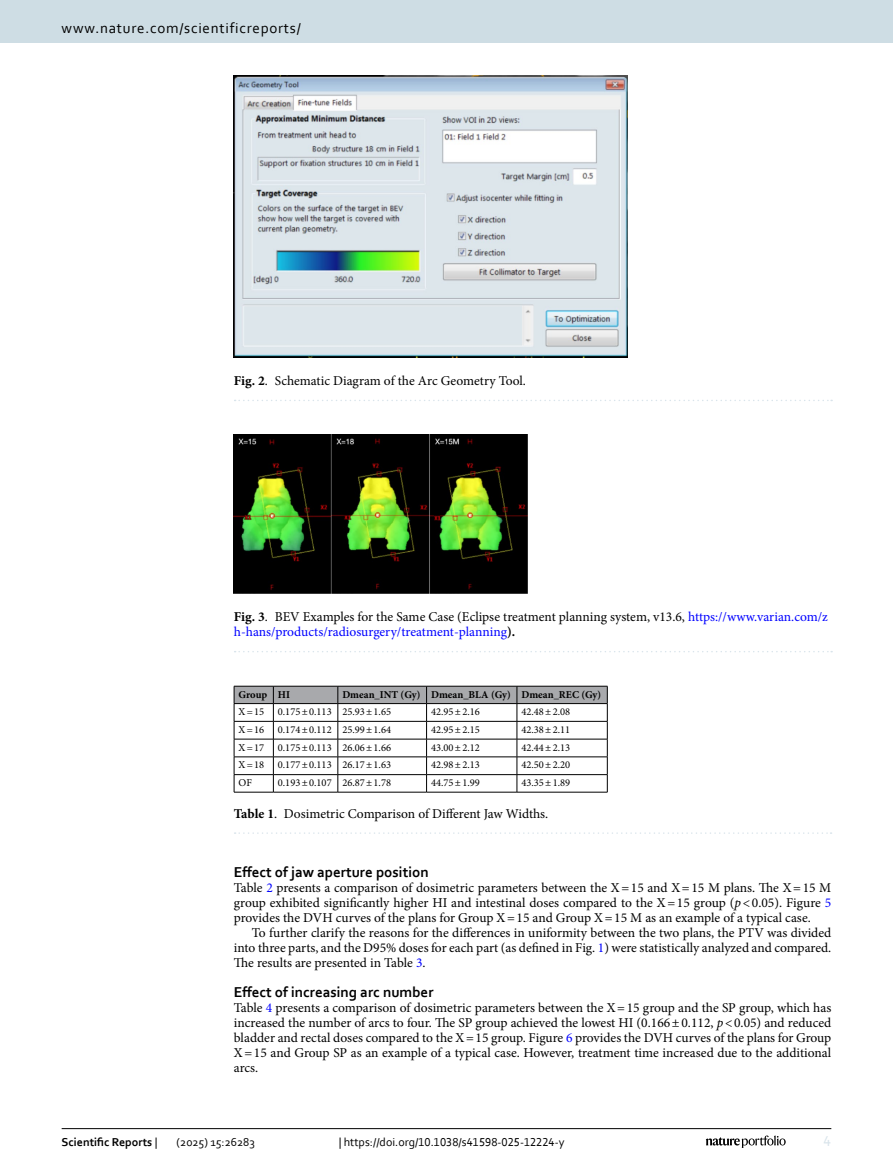
<style>
.page{position:relative;width:893px;height:1174px;background:#fff}
.page>*{position:absolute;margin:0;border:0;box-sizing:border-box;transform-origin:0 0}
.Head_2{font:700 15px "Corbel";color:#000}
.t1{font:15px "Corbel";letter-spacing:.05em;color:#000}
.t2{font:15px "Corbel";color:#d9e4eb}
.Body_Text{font:13.5px/15px "Minion Pro";letter-spacing:-.005em;color:#000;text-align:justify}
.Body_Text_Indent{font:13.5px/15px "Minion Pro";letter-spacing:-.005em;color:#000;text-align:justify}
.Figure_Caption{font:13.5px/15px "Minion Pro";color:#00f}
.Table_Caption{font:13.5px "Minion Pro";color:#000}
.Figure_Caption-2{font:13.5px "Minion Pro";color:#000}
.t3{font:12px "Corbel";color:#000}
.t4{font:700 12px "Corbel";color:#000}
.Table_Body{font:10.5px "Minion Pro";color:#000}
.Table_Head{font:700 10.5px "Minion Pro";color:#000}
.s1{font-weight:700}
.s2{font-weight:700;color:#000}
.s3{color:#000}
.s4{color:#00f}
.s5{font-style:italic}
.s6{font-weight:400}
</style>
<div class="page">
<hr style="left:273px;top:792px;width:65px;height:1px;background:#000">
<hr style="left:338px;top:792px;width:89px;height:1px;background:#000">
<hr style="left:427px;top:792px;width:90px;height:1px;background:#000">
<svg style="left:234px;top:686px;width:374px;height:106px"></svg>
<hr style="left:517px;top:792px;width:90px;height:1px;background:#000">
<hr style="left:234px;top:792px;width:39px;height:1px;background:#000">
<svg style="left:235px;top:832px;width:597px;height:2px"></svg>
<img style="left:234px;top:435px;width:294px;height:158px">
<svg style="left:235px;top:651px;width:597px;height:1px"></svg>
<img style="left:234px;top:76px;width:393px;height:281px">
<svg style="left:235px;top:400px;width:597px;height:1px"></svg>
<hr style="left:62px;top:1128px;width:769px;height:1px;background:#000">
<svg style="left:706px;top:1135px;width:80px;height:12px"></svg>
<div style="left:0;top:0;width:893px;height:43px;background:#cedde4"></div>
<p class="t1" style="left:62px;top:18px;width:241px">www.nature.com/scientificreports/</p>
<p class="Figure_Caption-2" style="left:234px;top:372px;width:293px"><span class="s1">Fig. 2</span>. Schematic Diagram of the Arc Geometry Tool.</p>
<p class="Figure_Caption" style="left:234px;top:609px;width:596px"><span class="s2">Fig. 3</span><span class="s3">. BEV Examples for the Same Case (Eclipse treatment planning system, v13.6,</span> https://www.varian.com/z h-hans/products/radiosurgery/treatment-planning<span class="s2">).</span></p>
<p class="Table_Head" style="left:239px;top:687px;width:30px">Group</p>
<p class="Table_Head" style="left:278px;top:687px;width:14px">HI</p>
<p class="Table_Head" style="left:342px;top:687px;width:80px">Dmean_INT (Gy)</p>
<p class="Table_Head" style="left:431px;top:687px;width:81px">Dmean_BLA (Gy)</p>
<p class="Table_Head" style="left:521px;top:687px;width:81px">Dmean_REC (Gy)</p>
<p class="Table_Body" style="left:239px;top:704px;width:27px">X=15</p>
<p class="Table_Body" style="left:278px;top:704px;width:55px">0.175±0.113</p>
<p class="Table_Body" style="left:342px;top:704px;width:50px">25.93±1.65</p>
<p class="Table_Body" style="left:431px;top:704px;width:50px">42.95±2.16</p>
<p class="Table_Body" style="left:521px;top:704px;width:50px">42.48±2.08</p>
<p class="Table_Body" style="left:239px;top:722px;width:27px">X=16</p>
<p class="Table_Body" style="left:278px;top:722px;width:55px">0.174±0.112</p>
<p class="Table_Body" style="left:342px;top:722px;width:50px">25.99±1.64</p>
<p class="Table_Body" style="left:431px;top:722px;width:50px">42.95±2.15</p>
<p class="Table_Body" style="left:521px;top:722px;width:50px">42.38±2.11</p>
<p class="Table_Body" style="left:239px;top:740px;width:27px">X=17</p>
<p class="Table_Body" style="left:278px;top:740px;width:55px">0.175±0.113</p>
<p class="Table_Body" style="left:342px;top:740px;width:50px">26.06±1.66</p>
<p class="Table_Body" style="left:431px;top:740px;width:50px">43.00±2.12</p>
<p class="Table_Body" style="left:521px;top:740px;width:50px">42.44±2.13</p>
<p class="Table_Body" style="left:239px;top:758px;width:27px">X=18</p>
<p class="Table_Body" style="left:278px;top:758px;width:55px">0.177±0.113</p>
<p class="Table_Body" style="left:342px;top:758px;width:50px">26.17±1.63</p>
<p class="Table_Body" style="left:431px;top:758px;width:50px">42.98±2.13</p>
<p class="Table_Body" style="left:521px;top:758px;width:50px">42.50±2.20</p>
<p class="Table_Body" style="left:239px;top:775px;width:15px">OF</p>
<p class="Table_Body" style="left:278px;top:775px;width:55px">0.193±0.107</p>
<p class="Table_Body" style="left:342px;top:775px;width:50px">26.87±1.78</p>
<p class="Table_Body" style="left:431px;top:775px;width:50px">44.75±1.99</p>
<p class="Table_Body" style="left:521px;top:775px;width:50px">43.35±1.89</p>
<p class="Table_Caption" style="left:234px;top:804px;width:316px"><span class="s1">Table 1</span>. Dosimetric Comparison of Different Jaw Widths.</p>
<p class="Head_2" style="left:234px;top:863px;width:196px">Effect of jaw aperture position</p>
<p class="Body_Text" style="left:234px;top:880px;width:599px">Table <span class="s4">2</span> presents a comparison of dosimetric parameters between the X=15 and X=15 M plans. The X=15 M group exhibited significantly higher HI and intestinal doses compared to the X=15 group (<span class="s5">p</span>&lt;0.05). Figure <span class="s4">5 </span>provides the DVH curves of the plans for Group X=15 and Group X=15 M as an example of a typical case.</p>
<p class="Body_Text_Indent" style="left:234px;top:925px;width:599px;text-indent:18px">To further clarify the reasons for the differences in uniformity between the two plans, the PTV was divided into three parts, and the D95% doses for each part (as defined in Fig. <span class="s4">1</span>) were statistically analyzed and compared.<br>The results are presented in Table <span class="s4">3</span>.</p>
<p class="Head_2" style="left:234px;top:983px;width:201px">Effect of increasing arc number</p>
<p class="Body_Text" style="left:234px;top:1000px;width:599px">Table <span class="s4">4</span> presents a comparison of dosimetric parameters between the X=15 group and the SP group, which has increased the number of arcs to four. The SP group achieved the lowest HI (0.166±0.112, <span class="s5">p</span>&lt;0.05) and reduced bladder and rectal doses compared to the X=15 group. Figure <span class="s4">6</span> provides the DVH curves of the plans for Group X=15 and Group SP as an example of a typical case. However, treatment time increased due to the additional arcs.</p>
<p class="t4" style="left:62px;top:1134px;width:97px">Scientific Reports <span class="s6">|</span></p>
<p class="t3" style="left:177px;top:1134px;width:80px">(2025) 15:26283</p>
<p class="t3" style="left:339px;top:1134px;width:227px">| https://doi.org/10.1038/s41598-025-12224-y</p>
<p class="t2" style="left:824px;top:1132px;width:9px">4</p>
</div>
